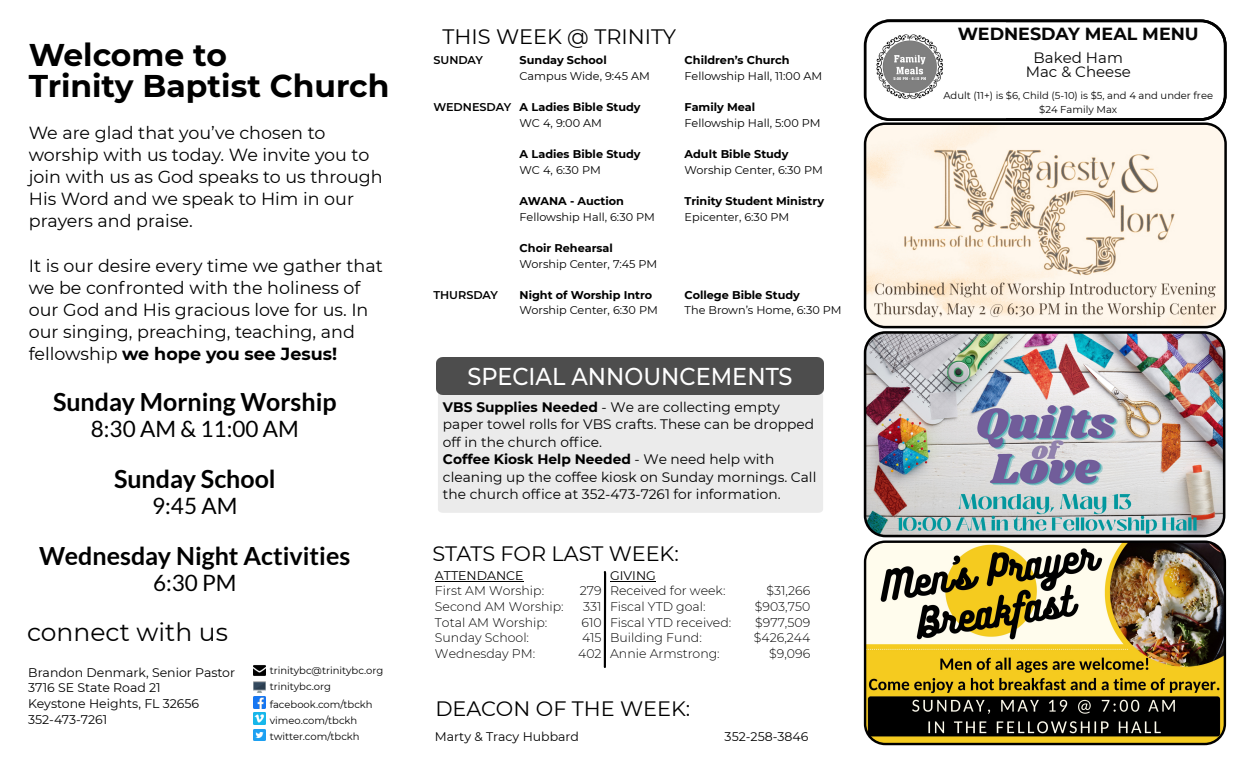
<style>
.page{position:relative;width:1260px;height:765px;background:#fff}
.page>*{position:absolute;margin:0;border:0;box-sizing:border-box;transform-origin:0 0}
.t1{font:700 31.38px/31.4px "Montserrat";color:#000}
.t2{font:700 25px "Lato";color:#000}
.t3{font:25px "Montserrat";color:#000}
.t4{font:500 24.38px "Montserrat";color:#fff;scale:.93 1}
.t5{font:22.5px "Lato";color:#000}
.t6{font:20.88px "Montserrat";color:#000}
.t7{font:17.5px/22.1px "Montserrat";color:#000}
.t8{font:700 17.5px "Montserrat";color:#060606}
.t9{font:15px/13.8px "Montserrat";color:#060606;text-align:center}
.t10{font:13.75px/17.5px "Montserrat";color:#000}
.t11{font:300 12.5px "Montserrat";color:#000}
.t12{font:12.5px/15.9px "Montserrat";color:#000}
.t13{font:11.25px "Montserrat";color:#000}
.t14{font:700 11.25px "Montserrat";color:#000}
.t15{font:600 11.25px "Montserrat";color:#000}
.t16{font:10px/16.2px "Montserrat";color:#000}
.t17{font:10px/13.8px "Montserrat";color:#060606;text-align:center}
.s1{font-weight:700}
.s2{font-weight:600}
</style>
<div class="page">
<div style="left:438px;top:394px;width:385px;height:119px;background:#ebebeb"></div>
<div style="left:437px;top:358px;width:386px;height:36px;background:#4d4d4d"></div>
<hr style="left:435px;top:581px;width:89px;height:1px;background:#000">
<svg style="left:603px;top:571px;width:4px;height:97px"></svg>
<img style="left:865px;top:542px;width:360px;height:202px;border-radius:20px">
<div style="left:864px;top:540px;width:362px;height:205px;border:2px solid #000;border-radius:20px"></div>
<svg style="left:254px;top:665px;width:12px;height:76px"></svg>
<img style="left:865px;top:333px;width:359px;height:202px;border-radius:20px">
<div style="left:864px;top:331px;width:361px;height:206px;border:3px solid #000;border-radius:20px"></div>
<hr style="left:610px;top:581px;width:46px;height:1px;background:#000">
<img style="left:865px;top:124px;width:361px;height:203px;border-radius:20px">
<div style="left:864px;top:122px;width:363px;height:206px;border:3px solid #000;border-radius:20px"></div>
<img style="left:863px;top:23px;width:80px;height:94px">
<div style="left:864px;top:19px;width:363px;height:102px;border:3px solid #000;border-radius:25px"></div>
<h1 class="t1" style="left:29px;top:39px;width:362px">Welcome to<br>Trinity Baptist Church</h1>
<p class="t7" style="left:29px;top:121px;width:355px">We are glad that you’ve chosen to worship with us today. We invite you to join with us as God speaks to us through<br>His Word and we speak to Him in our prayers and praise.</p>
<p class="t7" style="left:29px;top:254px;width:356px">It is our desire every time we gather that we be confronted with the holiness of our God and His gracious love for us. In our singing, preaching, teaching, and fellowship <span class="s1">we hope you see Jesus!</span></p>
<p class="t6" style="left:443px;top:24px;width:235px">THIS WEEK @ TRINITY</p>
<p class="t15" style="left:433px;top:54px;width:51px">SUNDAY</p>
<p class="t14" style="left:520px;top:54px;width:89px">Sunday School</p>
<p class="t14" style="left:685px;top:54px;width:107px">Children’s Church</p>
<p class="t13" style="left:520px;top:69px;width:132px">Campus Wide, 9:45 AM</p>
<p class="t13" style="left:685px;top:69px;width:139px">Fellowship Hall, 11:00 AM</p>
<p class="t14" style="left:433px;top:100px;width:209px"><span class="s2">WEDNESDAY</span> A Ladies Bible Study</p>
<p class="t14" style="left:685px;top:100px;width:72px">Family Meal</p>
<p class="t13" style="left:520px;top:116px;width:84px">WC 4, 9:00 AM</p>
<p class="t13" style="left:685px;top:116px;width:137px">Fellowship Hall, 5:00 PM</p>
<p class="t14" style="left:520px;top:147px;width:123px">A Ladies Bible Study</p>
<p class="t14" style="left:685px;top:147px;width:105px">Adult Bible Study</p>
<p class="t13" style="left:520px;top:163px;width:83px">WC 4, 6:30 PM</p>
<p class="t13" style="left:685px;top:163px;width:140px">Worship Center, 6:30 PM</p>
<p class="t14" style="left:520px;top:194px;width:106px">AWANA - Auction</p>
<p class="t14" style="left:685px;top:194px;width:141px">Trinity Student Ministry</p>
<p class="t13" style="left:520px;top:210px;width:137px">Fellowship Hall, 6:30 PM</p>
<p class="t13" style="left:685px;top:210px;width:106px">Epicenter, 6:30 PM</p>
<p class="t14" style="left:520px;top:241px;width:95px">Choir Rehearsal</p>
<p class="t13" style="left:520px;top:257px;width:139px">Worship Center, 7:45 PM</p>
<p class="t15" style="left:433px;top:288px;width:66px">THURSDAY</p>
<p class="t14" style="left:520px;top:288px;width:134px">Night of Worship Intro</p>
<p class="t14" style="left:685px;top:288px;width:117px">College Bible Study</p>
<p class="t13" style="left:520px;top:304px;width:140px">Worship Center, 6:30 PM</p>
<p class="t13" style="left:685px;top:304px;width:158px">The Brown’s Home, 6:30 PM</p>
<h3 class="t4" style="left:467px;top:361px;width:351px">SPECIAL ANNOUNCEMENTS</h3>
<p class="t10" style="left:443px;top:398px;width:375px"><span class="s1">VBS Supplies Needed</span> - We are collecting empty paper towel rolls for VBS crafts. These can be dropped off in the church office.<br><span class="s1">Coffee Kiosk Help Needed</span> - We need help with cleaning up the coffee kiosk on Sunday mornings. Call the church office at 352-473-7261 for information.</p>
<h2 class="t2" style="left:53px;top:391px;width:285px">Sunday Morning Worship</h2>
<p class="t5" style="left:91px;top:419px;width:209px">8:30 AM &amp; 11:00 AM</p>
<h2 class="t2" style="left:114px;top:468px;width:163px">Sunday School</h2>
<p class="t5" style="left:152px;top:496px;width:87px">9:45 AM</p>
<h2 class="t2" style="left:39px;top:545px;width:313px">Wednesday Night Activities</h2>
<p class="t5" style="left:153px;top:572px;width:85px">6:30 PM</p>
<p class="t12" style="left:610px;top:567px;width:47px">GIVING</p>
<p class="t6" style="left:433px;top:541px;width:248px">STATS FOR LAST WEEK:</p>
<p class="t12" style="left:435px;top:567px;width:90px">ATTENDANCE</p>
<p class="t11" style="left:435px;top:583px;width:111px">First AM Worship:</p>
<p class="t11" style="left:580px;top:583px;width:23px">279</p>
<p class="t11" style="left:435px;top:599px;width:130px">Second AM Worship:</p>
<p class="t11" style="left:583px;top:599px;width:20px">331</p>
<p class="t11" style="left:435px;top:615px;width:114px">Total AM Worship:</p>
<p class="t11" style="left:581px;top:615px;width:22px">610</p>
<p class="t11" style="left:435px;top:630px;width:96px">Sunday School:</p>
<p class="t11" style="left:582px;top:630px;width:21px">415</p>
<p class="t11" style="left:435px;top:646px;width:102px">Wednesday PM:</p>
<p class="t11" style="left:578px;top:646px;width:25px">402</p>
<p class="t11" style="left:610px;top:583px;width:117px">Received for week:</p>
<p class="t11" style="left:767px;top:583px;width:45px">$31,266</p>
<p class="t11" style="left:610px;top:599px;width:97px">Fiscal YTD goal:</p>
<p class="t11" style="left:755px;top:599px;width:57px">$903,750</p>
<p class="t11" style="left:610px;top:615px;width:123px">Fiscal YTD received:</p>
<p class="t11" style="left:755px;top:615px;width:56px">$977,509</p>
<p class="t11" style="left:610px;top:630px;width:93px">Building Fund:</p>
<p class="t11" style="left:754px;top:630px;width:58px">$426,244</p>
<p class="t11" style="left:610px;top:646px;width:111px">Annie Armstrong:</p>
<p class="t11" style="left:769px;top:646px;width:42px">$9,096</p>
<h2 class="t3" style="left:27px;top:617px;width:202px">connect with us</h2>
<p class="t12" style="left:28px;top:664px;width:208px">Brandon Denmark, Senior Pastor<br>3716 SE State Road 21<br>Keystone Heights, FL 32656<br>352-473-7261</p>
<p class="t16" style="left:270px;top:662px;width:115px">trinitybc@trinitybc.org trinitybc.org</p>
<p class="t16" style="left:270px;top:696px;width:104px">facebook.com/tbckh vimeo.com/tbckh twitter.com/tbckh</p>
<p class="t6" style="left:435px;top:695px;width:256px">DEACON OF THE WEEK:</p>
<p class="t12" style="left:435px;top:728px;width:146px">Marty &amp; Tracy Hubbard</p>
<p class="t12" style="left:725px;top:728px;width:85px">352-258-3846</p>
<p class="t8" style="left:958px;top:23px;width:242px">WEDNESDAY MEAL MENU</p>
<p class="t9" style="left:1026px;top:51px;width:106px">Baked Ham<br>Mac &amp; Cheese</p>
<p class="t17" style="left:943px;top:89px;width:271px">Adult (11+) is $6, Child (5-10) is $5, and 4 and under free $24 Family Max</p>
</div>
